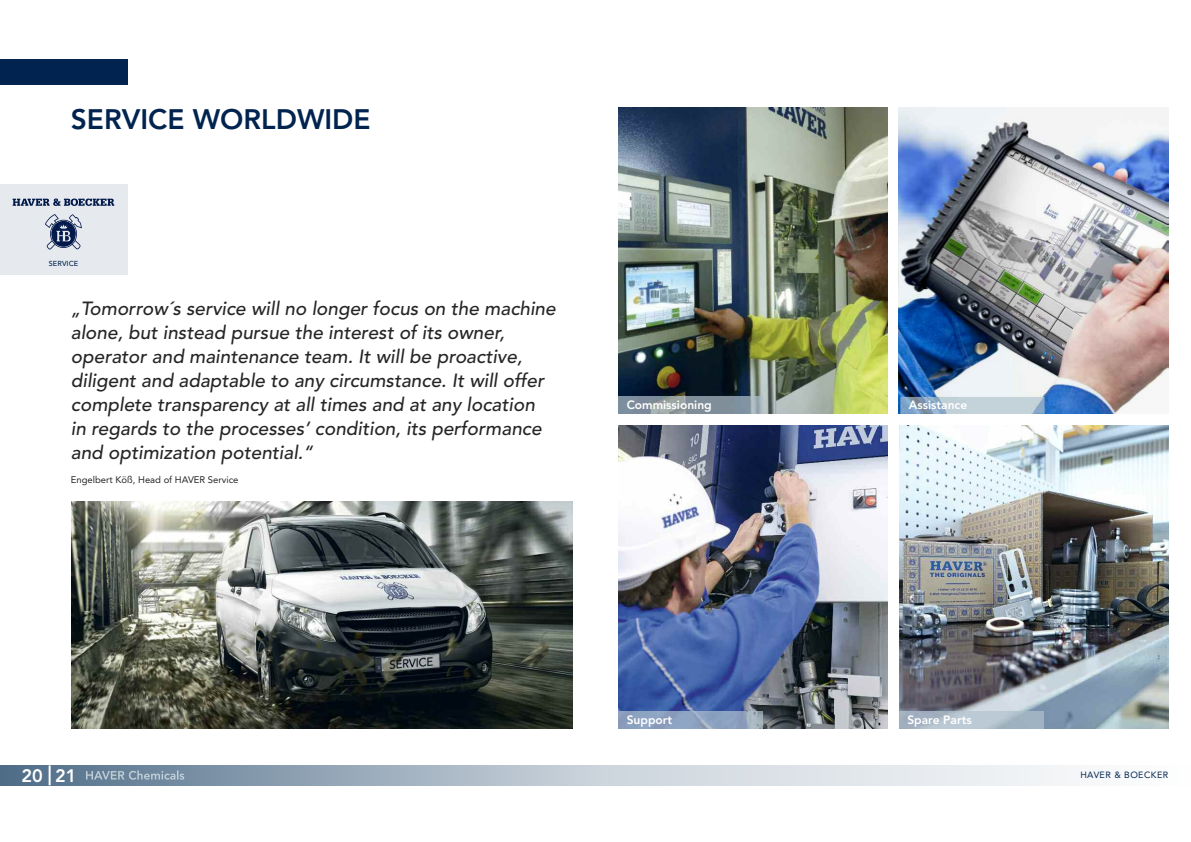
<style>
.page{position:relative;width:1191px;height:842px;background:#fff}
.page>*{position:absolute;margin:0;border:0;box-sizing:border-box;transform-origin:0 0}
.t1{font:800 28px "Avenir LT Std";color:#00244f}
.t2{font:italic 500 19px/24px "Avenir LT Std";color:#272627}
.t3{font:800 18px "Avenir LT Std";color:#fff}
.t4{font:800 12px "Avenir LT Std";color:#fff}
.t5{font:9.5px "Avenir LT Std";color:#272627}
.t6{font:9px "Avenir LT Std";letter-spacing:.05em;color:#00244f}
.t7{font:500 7.2px "Avenir LT Std";letter-spacing:.015em;color:#00244f}
</style>
<div class="page">
<img style="left:618px;top:108px;width:269px;height:306px">
<img style="left:618px;top:425px;width:269px;height:304px">
<img style="left:899px;top:108px;width:269px;height:306px">
<img style="left:899px;top:425px;width:269px;height:304px">
<img style="left:900px;top:397px;width:144px;height:17px">
<img style="left:618px;top:397px;width:144px;height:17px">
<img style="left:899px;top:712px;width:144px;height:17px">
<img style="left:618px;top:711px;width:144px;height:18px">
<div style="left:0;top:60px;width:128px;height:25px;background:#00244f"></div>
<div style="left:0;top:184px;width:128px;height:91px;background:#e6e9ed"></div>
<svg style="left:45px;top:214px;width:37px;height:36px"></svg>
<svg style="left:13px;top:199px;width:101px;height:7px"></svg>
<img style="left:71px;top:502px;width:501px;height:227px">
<div style="left:0;top:765px;width:595px;height:20px;background:linear-gradient(to right,#4f6d88,#cbd3dc)"></div>
<hr style="left:49px;top:765px;width:2px;height:20px;background:#fff">
<div style="left:595px;top:765px;width:596px;height:20px;background:linear-gradient(to right,#ccd5dd,#fefefe)"></div>
<img style="left:86px;top:770px;width:98px;height:10px">
<h1 class="t1" style="left:71px;top:108px;width:301px">SERVICE WORLDWIDE</h1>
<p class="t7" style="left:49px;top:261px;width:31px">SERVICE</p>
<p class="t2" style="left:71px;top:298px;width:486px">„Tomorrow´s service will no longer focus on the machine alone, but instead pursue the interest of its owner, operator and maintenance team. It will be proactive, diligent and adaptable to any circumstance. It will offer complete transparency at all times and at any location<br>in regards to the processes’ condition, its performance and optimization potential.“</p>
<p class="t5" style="left:71px;top:476px;width:169px">Engelbert Köß, Head of HAVER Service</p>
<p class="t4" style="left:626px;top:400px;width:87px">Commissioning</p>
<p class="t4" style="left:909px;top:400px;width:60px">Assistance</p>
<p class="t4" style="left:626px;top:714px;width:47px">Support</p>
<p class="t4" style="left:907px;top:715px;width:66px">Spare Parts</p>
<p class="t3" style="left:21px;top:768px;width:57px">20 21</p>
<p class="t6" style="left:1080px;top:771px;width:89px">HAVER &amp; BOECKER</p>
</div>
